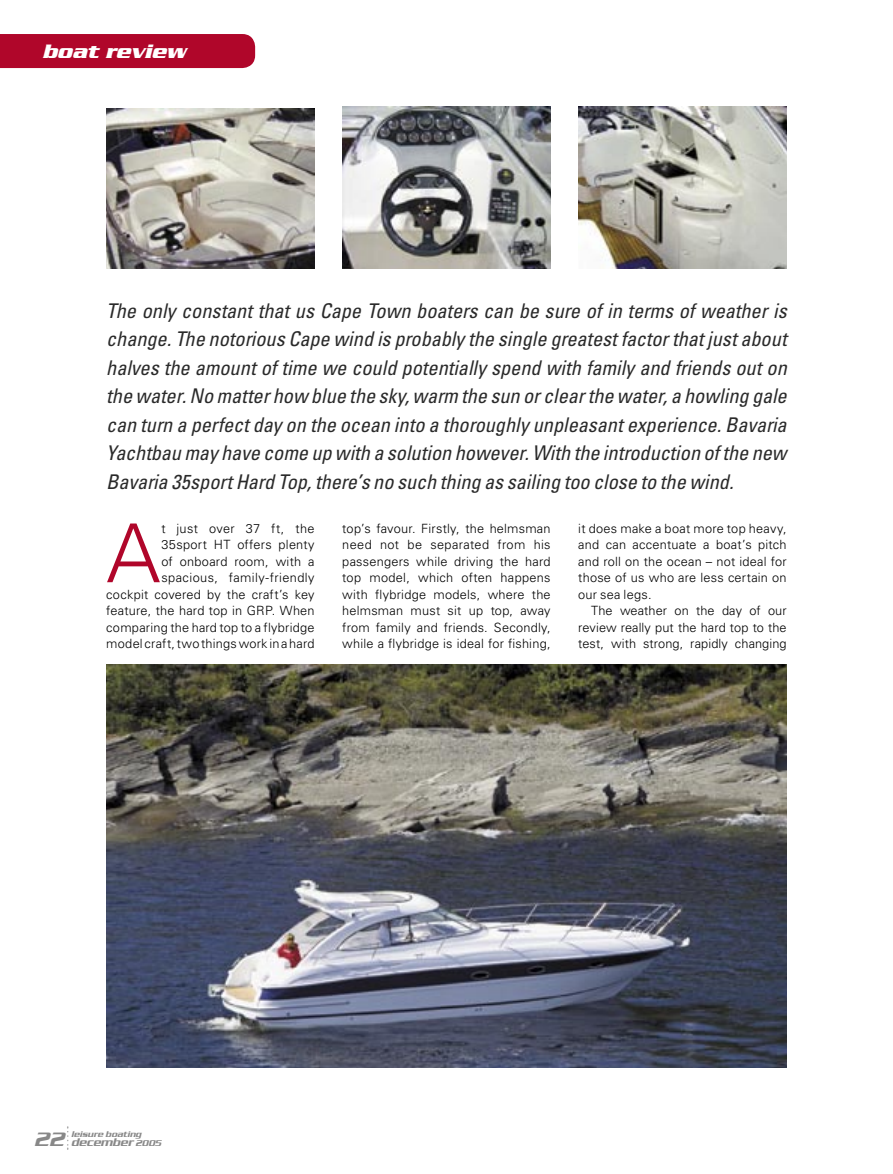
<style>
.page{position:relative;width:893px;height:1174px;background:#fff}
.page>*{position:absolute;margin:0;border:0;box-sizing:border-box;transform-origin:0 0}
.First_para{font:300 81.3px "Univers";color:#b0062a}
.t1{font:italic 700 21px "Serpentine";color:#fff}
.t2{font:italic 500 21px "Serpentine";color:#888}
.Opening_text{font:italic condensed 20.25px/28.5px "Univers";color:#2a2a2a;text-align:justify}
.First_para-2{font:300 12.75px/16.5px "Univers";letter-spacing:.02em;color:#000;text-align:justify}
.body{font:300 12.75px/16.5px "Univers";letter-spacing:.01em;color:#000;text-align:justify}
.t3{font:italic 500 12px "Serpentine";color:#888}
.t4{font:italic 500 9px "Serpentine";color:#888}
.s1{font-size:9px}
</style>
<div class="page">
<img style="left:106px;top:108px;width:208px;height:160px">
<img style="left:342px;top:106px;width:209px;height:162px">
<img style="left:578px;top:106px;width:209px;height:162px">
<img style="left:106px;top:664px;width:681px;height:403px">
<svg style="left:67px;top:1127px;width:2px;height:23px"></svg>
<div style="left:0;top:34px;width:255px;height:34px;background:#b0062a"></div>
<p class="t1" style="left:43px;top:39px;width:145px">boat review</p>
<p class="Opening_text" style="left:106px;top:296px;width:682px">The only constant that us Cape Town boaters can be sure of in terms of weather is change. The notorious Cape wind is probably the single greatest factor that just about halves the amount of time we could potentially spend with family and friends out on the water. No matter how blue the sky, warm the sun or clear the water, a howling gale can turn a perfect day on the ocean into a thoroughly unpleasant experience. Bavaria Yachtbau may have come up with a solution however. With the introduction of the new Bavaria 35sport Hard Top, there’s no such thing as sailing too close to the wind.</p>
<p class="First_para" style="left:106px;top:504px;width:56px">A</p>
<p class="First_para-2" style="left:106px;top:520px;width:210px;text-align:right">t just over 37 ft, the<br>35sport HT offers plenty<br>of onboard room, with a spacious, family-friendly<br>cockpit covered by the craft’s key feature, the hard top in GRP. When comparing the hard top to a flybridge model craft, two things work in a hard</p>
<p class="First_para-2" style="left:342px;top:520px;width:210px">top’s favour. Firstly, the helmsman need not be separated from his passengers while driving the hard top model, which often happens with flybridge models, where the helmsman must sit up top, away from family and friends. Secondly, while a flybridge is ideal for fishing,</p>
<p class="First_para-2" style="left:578px;top:520px;width:210px">it does make a boat more top heavy, and can accentuate a boat’s pitch and roll on the ocean – not ideal for those of us who are less certain on our sea legs.</p>
<p class="body" style="left:578px;top:602px;width:210px;text-indent:13px">The weather on the day of our review really put the hard top to the test, with strong, rapidly changing</p>
<p class="t4" style="left:71px;top:1129px;width:71px">leisure boating</p>
<p class="t2" style="left:34px;top:1127px;width:31px">22</p>
<p class="t3" style="left:71px;top:1135px;width:92px">december <span class="s1">2005</span></p>
</div>
